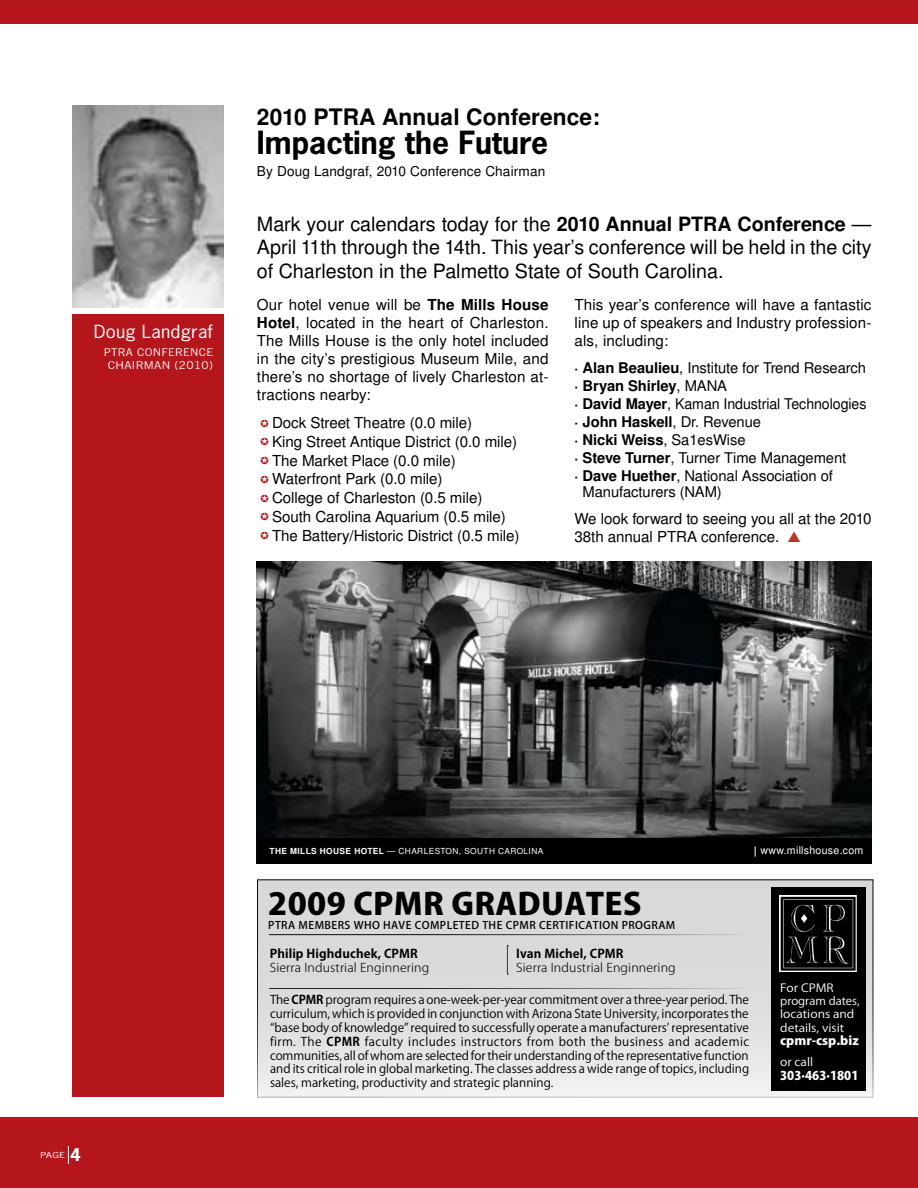
<style>
.page{position:relative;width:918px;height:1188px;background:#fff}
.page>*{position:absolute;margin:0;border:0;box-sizing:border-box;transform-origin:0 0}
.t1{font:700 30px "News Gothic Std";color:#000}
.t2{font:800 30px "Koz Go Pro";letter-spacing:.01em;color:#000;scale:1.1 1}
.t3{font:700 22.5px "Turkish Sans SSK";letter-spacing:.005em;color:#000}
.t4{font:19.5px/23.4px "Turkish Sans SSK";color:#000;text-align:justify}
.t5{font:16.95px "News Gothic Std";letter-spacing:.01em;color:#fff;scale:1.11 1}
.t6{font:15px/18px "Turkish Sans SSK";letter-spacing:-.005em;color:#000}
.t7{font:14.7px/18px "Turkish Sans SSK";letter-spacing:-.005em;color:#000}
.t8{font:13.5px "Turkish Sans SSK";letter-spacing:.01em;color:#000}
.t9{font:12px/13.8px "Koz Go Pro";color:#000;text-align:justify}
.t10{font:300 12px "Koz Go Pro";letter-spacing:.01em;color:#000;scale:1.04 1}
.t11{font:700 12px "Koz Go Pro";letter-spacing:.01em;color:#000;scale:1.04 1}
.t12{font:800 12px "Koz Go Pro";color:#fff;scale:1.1 1}
.t13{font:800 12px "Koz Go Pro";color:#fff}
.t14{font:11.25px/13.2px "Koz Go Pro";color:#fff;scale:1.1 1}
.t15{font:10.8px/12.9px "News Gothic BT";letter-spacing:.03em;color:#fff;scale:1.09 1}
.t16{font:10.8px "News Gothic BT";letter-spacing:.03em;color:#fff;scale:1.11 1}
.t17{font:500 10.5px "Koz Go Pro";letter-spacing:.04em;color:#000}
.t18{font:10.5px "Turkish Sans SSK";letter-spacing:.025em;color:#fff}
.t19{font:8.25px "Turkish Sans SSK";color:#fff}
.t20{font:700 8.25px "Turkish Sans SSK";color:#fff}
.t21{font:7.8px "News Gothic Std";color:#fff;scale:1.31 1}
.s1{font-weight:700}
.s2{font-family:"Dingthings 4 N";font-size:10.5px;color:#b5161c}
.s3{font-family:"Dixieland";color:#ba3527}
.s4{font-weight:700;font-size:16.5px}
</style>
<div class="page">
<div style="left:72px;top:314px;width:151px;height:783px;background:#b5161c"></div>
<img style="left:72px;top:105px;width:151px;height:202px">
<div style="left:0;top:1118px;width:918px;height:70px;background:#b5161c"></div>
<div style="left:0;top:0;width:918px;height:24px;background:#b5161c"></div>
<svg style="left:68px;top:1146px;width:1px;height:18px"></svg>
<img style="left:256px;top:561px;width:615px;height:303px">
<div style="left:258px;top:838px;width:613px;height:26px;background:#000"></div>
<div style="left:257px;top:880px;width:616px;height:217px;background:linear-gradient(to bottom,#d5d4d5,#eae9ea)"></div>
<svg style="left:507px;top:945px;width:1px;height:30px"></svg>
<hr style="left:269px;top:934px;width:486px;height:1px;background:#000">
<div style="left:771px;top:887px;width:95px;height:203px;background:#000"></div>
<img style="left:780px;top:896px;width:77px;height:76px">
<hr style="left:269px;top:988px;width:486px;height:1px;background:#000">
<p class="t5" style="left:94px;top:321px;width:109px">Doug Landgraf</p>
<p class="t15" style="left:108px;top:346px;width:98px;text-indent:-4px">PTRA CONFERENCE<br>CHAIRMA</p>
<p class="t16" style="left:162px;top:359px;width:48px">N (2010)</p>
<h2 class="t3" style="left:257px;top:104px;width:344px">2010 PTRA Annual Conference:</h2>
<h1 class="t1" style="left:257px;top:123px;width:293px">Impacting the Future</h1>
<p class="t8" style="left:257px;top:163px;width:290px">By Doug Landgraf, 2010 Conference Chairman</p>
<h3 class="t4" style="left:257px;top:212px;width:616px">Mark your calendars today for the <span class="s1">2010 Annual PTRA Conference</span> — April 11th through the 14th. This year’s conference will be held in the city of Charleston in the Palmetto State of South Carolina.</h3>
<p class="t6" style="left:257px;top:296px;width:293px">Our hotel venue will be <span class="s1">The Mills House Hotel</span>, located in the heart of Charleston.<br>The Mills House is the only hotel included in the city’s prestigious Museum Mile, and there’s no shortage of lively Charleston at&shy;tractions nearby:</p>
<p class="t6" style="left:260px;top:413px;width:261px;line-height:18.8px"><span class="s2">J</span> Dock Street Theatre (0. 0 mile)<br><span class="s2">J</span> King Street Antique District (0. 0 mile)<br><span class="s2">J</span> The Market Place (0.0 mile)<br><span class="s2">J</span> Waterfront Park (0. 0 mile)<br><span class="s2">J</span> College of Charleston (0.5 mile)<br><span class="s2">J</span> South Carolina Aquarium (0.5 mile)<br><span class="s2">J</span> The Battery/Historic District (0. 5 mile)</p>
<p class="t6" style="left:575px;top:296px;width:298px;text-align:justify">This year’s conference will have a fantastic line up of speakers and Industry profession&shy;als, including:</p>
<p class="t7" style="left:574px;top:358px;width:294px"><span class="s1">· Alan Beaulieu</span>, Institute for Trend Research <span class="s1">· Bryan Shirley</span>, MANA<br><span class="s1">· David Mayer</span>, Kaman Industrial Technologies <span class="s1">· John Haskell</span>, Dr. Revenue<br><span class="s1">· Nicki Weiss</span>, Sa1esWise<br><span class="s1">· Steve Turner</span>, Turner Time Management<br><span class="s1">· Dave Huether</span>, National Association of</p>
<p class="t7" style="left:583px;top:483px;width:141px">Manufacturers (NAM)</p>
<p class="t6" style="left:574px;top:510px;width:299px">We look forward to seeing you all at the 2010<br>38th annual PTRA conference. <span class="s3">s</span></p>
<p class="t21" style="left:40px;top:1150px;width:32px">page<span class="s4">4</span></p>
<p class="t20" style="left:270px;top:846px;width:27px">th e mills</p>
<p class="t20" style="left:320px;top:846px;width:42px">house hot</p>
<p class="t19" style="left:373px;top:846px;width:33px"><span class="s1">el</span> — charleston</p>
<p class="t19" style="left:459px;top:846px;width:13px">, south</p>
<p class="t19" style="left:498px;top:846px;width:7px">carolina</p>
<p class="t18" style="left:761px;top:844px;width:104px">www. millshouse.com</p>
<h1 class="t2" style="left:268px;top:885px;width:341px">2009 CPMR GRADUATES</h1>
<p class="t17" style="left:268px;top:918px;width:409px">PTRA MEMBERS WHO HAVE COMPLETED THE CPMR CERTIFICATION PROGRAM</p>
<p class="t11" style="left:270px;top:946px;width:144px">Philip Highduchek, CPMR</p>
<p class="t10" style="left:270px;top:960px;width:155px">Sierra Industrial Enginnering</p>
<p class="t11" style="left:516px;top:946px;width:105px">Ivan Michel, CPMR</p>
<p class="t10" style="left:516px;top:960px;width:155px">Sierra Industrial Enginnering</p>
<p class="t9" style="left:270px;top:993px;width:481px">The <span class="s1">CPMR</span> program requires a one-week-per-year commitment over a three-year period. The curriculum, which is provided in conjunction with Arizona State University, incorporates the “base body of knowledge” required to successfully operate a manufacturers’ representative firm. The <span class="s1">CPMR</span> faculty includes instructors from both the business and academic communities, all of whom are selected for their understanding of the representative function and its critical role in global marketing. The classes address a wide range of topics, including sales, marketing, productivity and strategic planning.</p>
<p class="t14" style="left:780px;top:981px;width:74px">For CPMR program dates, locations and details, visit</p>
<p class="t12" style="left:780px;top:1033px;width:73px">CPMR-CSP.BIZ</p>
<p class="t14" style="left:780px;top:1056px;width:31px">or call</p>
<p class="t13" style="left:780px;top:1068px;width:80px">303·463·1801</p>
</div>
